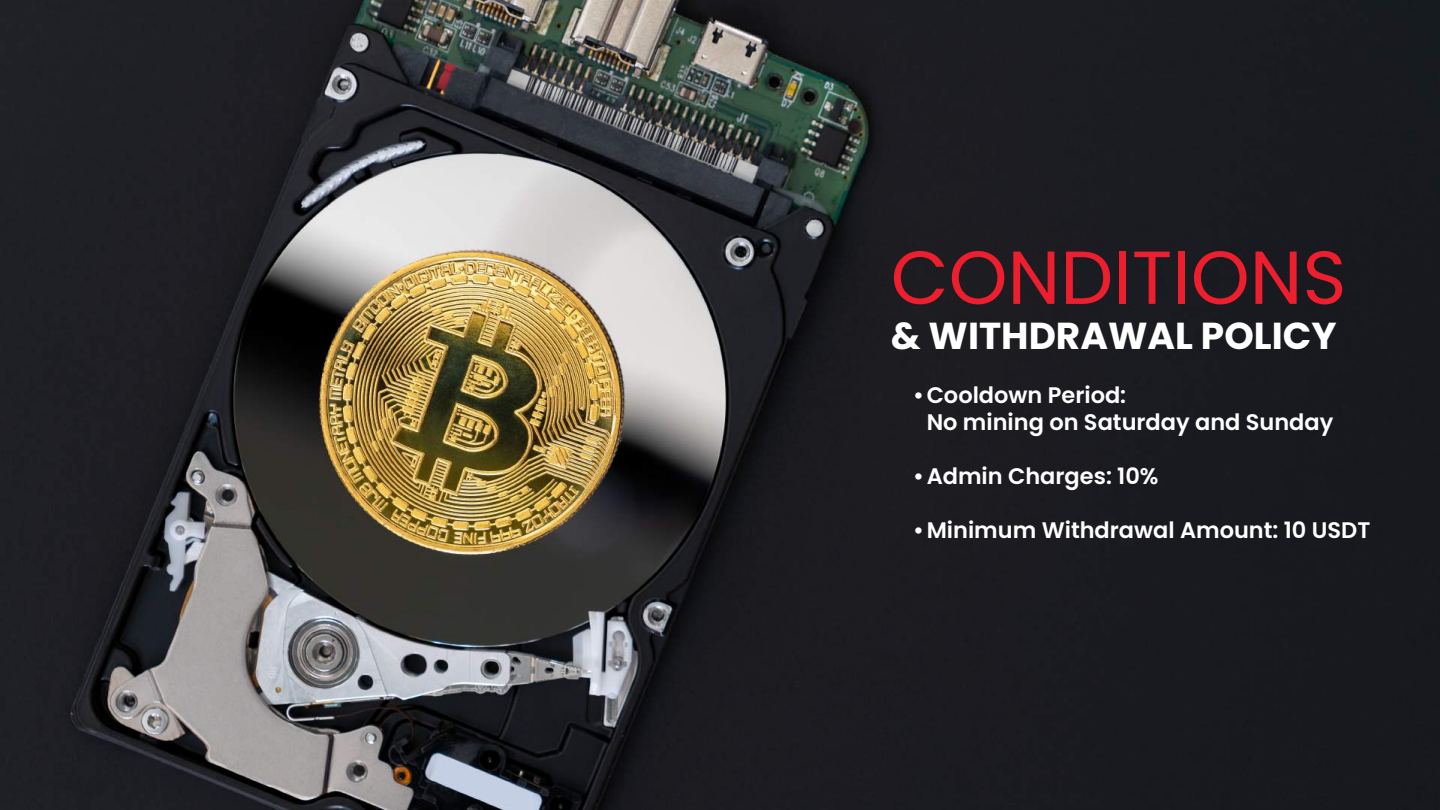
<style>
.page{position:relative;width:1440px;height:810px;background:#fff}
.page>*{position:absolute;margin:0;border:0;box-sizing:border-box;transform-origin:0 0}
.t1{font:75px "Poppins";color:#ed1e2e}
.t2{font:700 37.5px "Poppins";color:#fff}
.t3{font:600 22.5px/27px "Poppins";color:#fff}
</style>
<div class="page">
<img style="left:0;top:0;width:1440px;height:810px">
<h1 class="t1" style="left:891px;top:234px;width:457px">CONDITIONS</h1>
<h2 class="t2" style="left:891px;top:314px;width:447px">&amp; WITHDRAWAL POLICY</h2>
<p class="t3" style="left:927px;top:382px;width:408px;text-indent:-14px">•Cooldown Period:<br>No mining on Saturday and Sunday</p>
<p class="t3" style="left:913px;top:463px;width:247px">•Admin Charges: 10%</p>
<p class="t3" style="left:913px;top:517px;width:459px">•Minimum Withdrawal Amount: 10 USDT</p>
</div>
